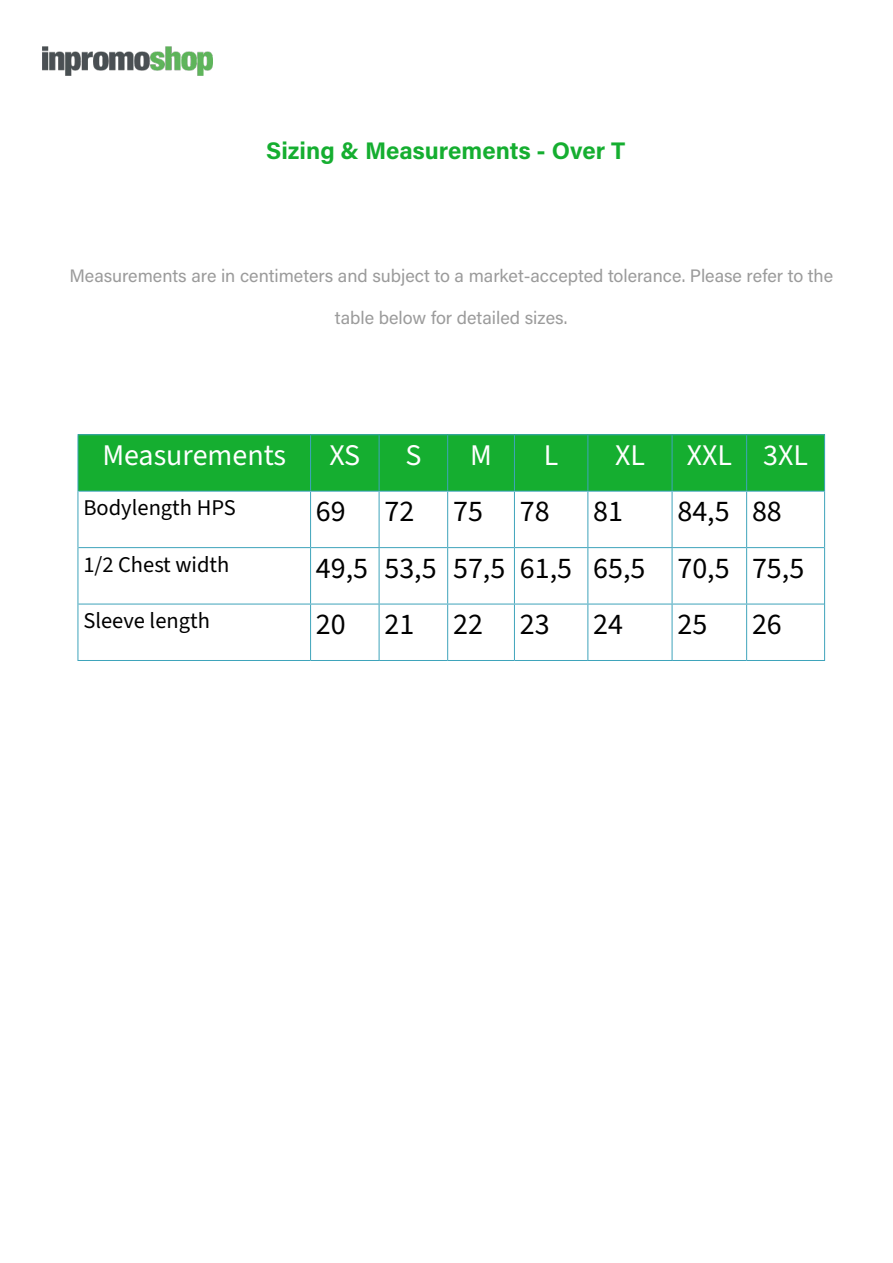
<style>
.page{position:relative;width:893px;height:1263px;background:#fff}
.page>*{position:absolute;margin:0;border:0;box-sizing:border-box;transform-origin:0 0}
.t1{font:30px/56.4px "Source Sans 3";color:#000}
.t2{font:30px "Source Sans 3";color:#fff}
.t3{font:700 24px "Acumin Pro";color:#15ae30}
.t4{font:22.5px "Source Sans 3";color:#000}
.t5{font:18px "Acumin Pro";color:#9b9b9b}
</style>
<div class="page">
<img style="left:43px;top:46px;width:170px;height:30px">
<div style="left:747px;top:435px;width:78px;height:56px;background:#15ae30"></div>
<div style="left:672px;top:435px;width:75px;height:56px;background:#15ae30"></div>
<div style="left:588px;top:435px;width:84px;height:56px;background:#15ae30"></div>
<div style="left:514px;top:435px;width:74px;height:56px;background:#15ae30"></div>
<div style="left:448px;top:435px;width:66px;height:56px;background:#15ae30"></div>
<div style="left:379px;top:435px;width:69px;height:56px;background:#15ae30"></div>
<div style="left:311px;top:435px;width:68px;height:56px;background:#15ae30"></div>
<div style="left:78px;top:435px;width:233px;height:56px;background:#15ae30"></div>
<hr style="left:77px;top:434px;width:234px;height:1px;background:#3fa4bb">
<hr style="left:78px;top:491px;width:233px;height:1px;background:#3fa4bb">
<hr style="left:77px;top:435px;width:1px;height:56px;background:#3fa4bb">
<hr style="left:310px;top:435px;width:1px;height:56px;background:#3fa4bb">
<hr style="left:311px;top:434px;width:68px;height:1px;background:#3fa4bb">
<hr style="left:311px;top:491px;width:68px;height:1px;background:#3fa4bb">
<hr style="left:379px;top:435px;width:1px;height:56px;background:#3fa4bb">
<hr style="left:379px;top:434px;width:69px;height:1px;background:#3fa4bb">
<hr style="left:379px;top:491px;width:69px;height:1px;background:#3fa4bb">
<hr style="left:447px;top:435px;width:1px;height:56px;background:#3fa4bb">
<hr style="left:448px;top:434px;width:66px;height:1px;background:#3fa4bb">
<hr style="left:448px;top:491px;width:66px;height:1px;background:#3fa4bb">
<hr style="left:78px;top:547px;width:233px;height:1px;background:#3fa4bb">
<hr style="left:77px;top:491px;width:1px;height:57px;background:#3fa4bb">
<hr style="left:310px;top:492px;width:1px;height:55px;background:#3fa4bb">
<hr style="left:311px;top:547px;width:68px;height:1px;background:#3fa4bb">
<hr style="left:379px;top:492px;width:1px;height:55px;background:#3fa4bb">
<hr style="left:379px;top:547px;width:69px;height:1px;background:#3fa4bb">
<hr style="left:447px;top:492px;width:1px;height:55px;background:#3fa4bb">
<hr style="left:448px;top:547px;width:66px;height:1px;background:#3fa4bb">
<hr style="left:77px;top:548px;width:1px;height:56px;background:#3fa4bb">
<hr style="left:310px;top:548px;width:1px;height:55px;background:#3fa4bb">
<hr style="left:379px;top:548px;width:1px;height:55px;background:#3fa4bb">
<hr style="left:447px;top:548px;width:1px;height:55px;background:#3fa4bb">
<hr style="left:77px;top:604px;width:1px;height:56px;background:#3fa4bb">
<hr style="left:310px;top:604px;width:1px;height:56px;background:#3fa4bb">
<hr style="left:379px;top:604px;width:1px;height:56px;background:#3fa4bb">
<hr style="left:447px;top:604px;width:1px;height:56px;background:#3fa4bb">
<hr style="left:514px;top:434px;width:74px;height:1px;background:#3fa4bb">
<hr style="left:514px;top:491px;width:74px;height:1px;background:#3fa4bb">
<hr style="left:514px;top:435px;width:1px;height:56px;background:#3fa4bb">
<hr style="left:514px;top:547px;width:74px;height:1px;background:#3fa4bb">
<hr style="left:514px;top:492px;width:1px;height:55px;background:#3fa4bb">
<hr style="left:514px;top:548px;width:1px;height:55px;background:#3fa4bb">
<hr style="left:588px;top:434px;width:84px;height:1px;background:#3fa4bb">
<hr style="left:588px;top:491px;width:84px;height:1px;background:#3fa4bb">
<hr style="left:587px;top:435px;width:1px;height:56px;background:#3fa4bb">
<hr style="left:588px;top:547px;width:84px;height:1px;background:#3fa4bb">
<hr style="left:587px;top:492px;width:1px;height:55px;background:#3fa4bb">
<hr style="left:587px;top:548px;width:1px;height:55px;background:#3fa4bb">
<hr style="left:672px;top:434px;width:75px;height:1px;background:#3fa4bb">
<hr style="left:672px;top:491px;width:75px;height:1px;background:#3fa4bb">
<hr style="left:672px;top:435px;width:1px;height:56px;background:#3fa4bb">
<hr style="left:672px;top:547px;width:75px;height:1px;background:#3fa4bb">
<hr style="left:672px;top:492px;width:1px;height:55px;background:#3fa4bb">
<hr style="left:672px;top:548px;width:1px;height:55px;background:#3fa4bb">
<hr style="left:78px;top:603px;width:233px;height:1px;background:#3fa4bb">
<hr style="left:311px;top:603px;width:68px;height:1px;background:#3fa4bb">
<hr style="left:379px;top:603px;width:69px;height:1px;background:#3fa4bb">
<hr style="left:448px;top:603px;width:66px;height:1px;background:#3fa4bb">
<hr style="left:514px;top:604px;width:1px;height:56px;background:#3fa4bb">
<hr style="left:514px;top:603px;width:74px;height:1px;background:#3fa4bb">
<hr style="left:587px;top:604px;width:1px;height:56px;background:#3fa4bb">
<hr style="left:588px;top:603px;width:84px;height:1px;background:#3fa4bb">
<hr style="left:672px;top:604px;width:1px;height:56px;background:#3fa4bb">
<hr style="left:672px;top:603px;width:75px;height:1px;background:#3fa4bb">
<hr style="left:747px;top:434px;width:78px;height:1px;background:#3fa4bb">
<hr style="left:747px;top:491px;width:77px;height:1px;background:#3fa4bb">
<hr style="left:746px;top:435px;width:1px;height:56px;background:#3fa4bb">
<hr style="left:824px;top:435px;width:1px;height:56px;background:#3fa4bb">
<hr style="left:747px;top:547px;width:77px;height:1px;background:#3fa4bb">
<hr style="left:746px;top:492px;width:1px;height:55px;background:#3fa4bb">
<hr style="left:824px;top:491px;width:1px;height:57px;background:#3fa4bb">
<hr style="left:747px;top:603px;width:77px;height:1px;background:#3fa4bb">
<hr style="left:746px;top:548px;width:1px;height:55px;background:#3fa4bb">
<hr style="left:824px;top:548px;width:1px;height:56px;background:#3fa4bb">
<hr style="left:747px;top:660px;width:78px;height:1px;background:#3fa4bb">
<hr style="left:746px;top:604px;width:1px;height:56px;background:#3fa4bb">
<hr style="left:824px;top:604px;width:1px;height:56px;background:#3fa4bb">
<hr style="left:77px;top:660px;width:234px;height:1px;background:#3fa4bb">
<hr style="left:311px;top:660px;width:68px;height:1px;background:#3fa4bb">
<hr style="left:379px;top:660px;width:69px;height:1px;background:#3fa4bb">
<hr style="left:448px;top:660px;width:66px;height:1px;background:#3fa4bb">
<hr style="left:514px;top:660px;width:74px;height:1px;background:#3fa4bb">
<hr style="left:588px;top:660px;width:84px;height:1px;background:#3fa4bb">
<hr style="left:672px;top:660px;width:75px;height:1px;background:#3fa4bb">
<h2 class="t3" style="left:266px;top:134px;width:361px">Sizing &amp; Measurements - Over T</h2>
<p class="t5" style="left:69px;top:263px;width:765px">Measurements are in centimeters and subject to a market-accepted tolerance. Please refer to the</p>
<p class="t5" style="left:335px;top:306px;width:234px">table below for detailed sizes.</p>
<h1 class="t2" style="left:102px;top:436px;width:185px">Measurements</h1>
<h1 class="t2" style="left:329px;top:436px;width:32px">XS</h1>
<h1 class="t2" style="left:405px;top:436px;width:18px">S</h1>
<h1 class="t2" style="left:470px;top:436px;width:23px">M</h1>
<p class="t4" style="left:83px;top:494px;width:154px">Bodylength HPS</p>
<h1 class="t1" style="left:316px;top:483px;width:31px">69</h1>
<h1 class="t1" style="left:384px;top:483px;width:31px">72</h1>
<h1 class="t1" style="left:453px;top:483px;width:31px">75</h1>
<p class="t4" style="left:83px;top:550px;width:148px">1/2 Chest width</p>
<h1 class="t1" style="left:316px;top:540px;width:191px">49,5 53,5 57,5</h1>
<p class="t4" style="left:83px;top:607px;width:128px">Sleeve length</p>
<h1 class="t1" style="left:316px;top:596px;width:31px">20</h1>
<h1 class="t1" style="left:384px;top:596px;width:31px">21</h1>
<h1 class="t1" style="left:453px;top:596px;width:31px">22</h1>
<h1 class="t2" style="left:544px;top:436px;width:16px">L</h1>
<h1 class="t1" style="left:520px;top:483px;width:54px">78<br>61,5<br>23</h1>
<h1 class="t2" style="left:615px;top:436px;width:31px">XL</h1>
<h1 class="t1" style="left:593px;top:483px;width:54px">81<br>65,5<br>24</h1>
<h1 class="t2" style="left:687px;top:436px;width:47px">XXL</h1>
<h1 class="t1" style="left:677px;top:483px;width:54px;text-align:justify">84,5<br>70,5<br>25</h1>
<h1 class="t2" style="left:763px;top:436px;width:46px">3XL</h1>
<h1 class="t1" style="left:752px;top:483px;width:54px">88<br>75,5<br>26</h1>
</div>
